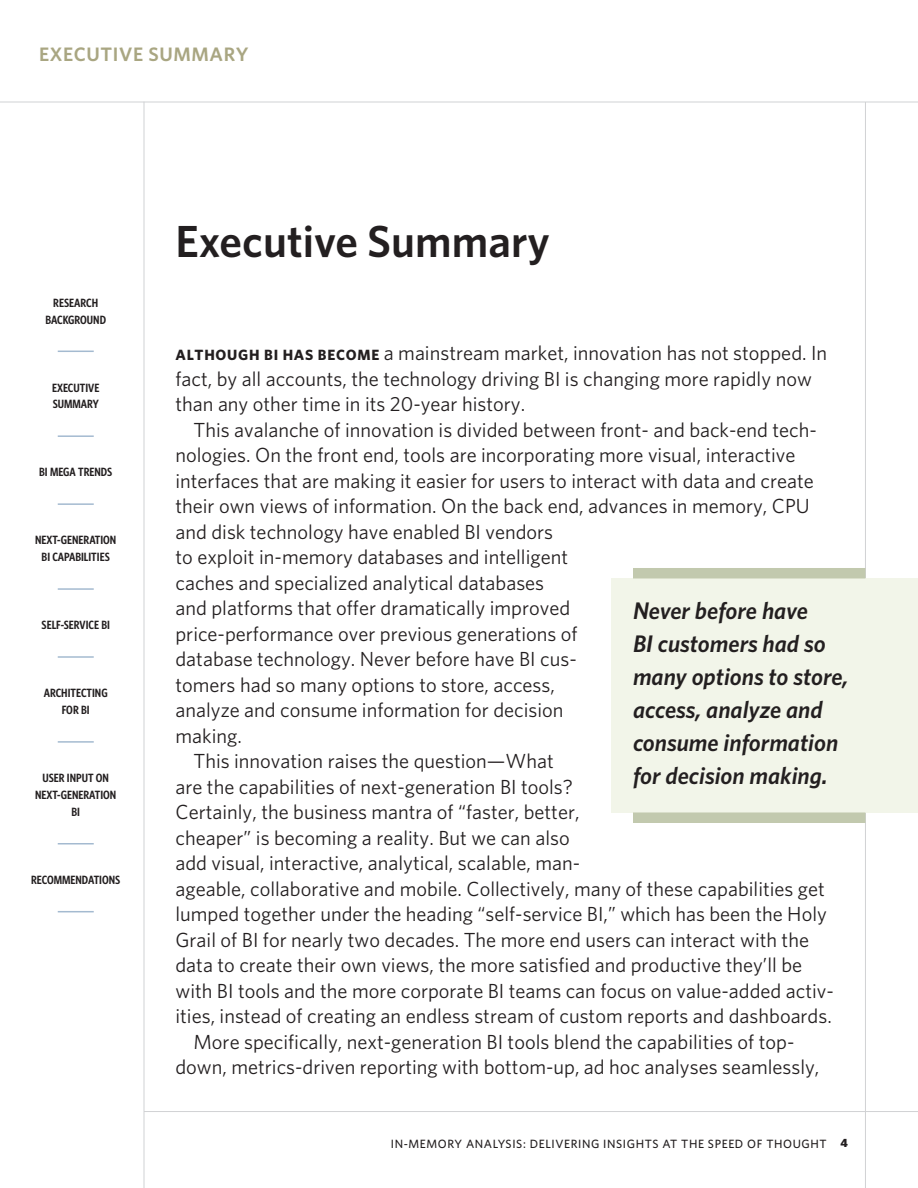
<style>
.page{position:relative;width:918px;height:1188px;background:#fff}
.page>*{position:absolute;margin:0;border:0;box-sizing:border-box;transform-origin:0 0}
.t1{font:600 45px "Whitney";color:#231f20}
.pull_quote{font:italic 600 24px/33px "Whitney";color:#231f20}
.body_copy{font:20.4px/25.5px "Whitney";color:#231f20}
.body_copy_no_indent{font:20.4px/25.5px "Whitney";color:#231f20}
.t2{font:600 19.5px "Whitney";letter-spacing:.03em;color:#a9a682}
.t3{font:600 12px/17px "Whitney Condensed";color:#231f20;text-align:center}
.t4{font:500 12px "Whitney";letter-spacing:.05em;color:#231f20}
.s1{font-weight:700;font-size:14.85px}
.s2{font-weight:900}
</style>
<div class="page">
<hr style="left:58px;top:351px;width:36px;height:1px;background:#a4bad0">
<hr style="left:58px;top:435px;width:36px;height:2px;background:#a4bad0">
<hr style="left:58px;top:503px;width:36px;height:2px;background:#a4bad0">
<hr style="left:58px;top:588px;width:36px;height:2px;background:#a4bad0">
<hr style="left:58px;top:656px;width:36px;height:2px;background:#a4bad0">
<hr style="left:58px;top:741px;width:36px;height:2px;background:#a4bad0">
<hr style="left:58px;top:843px;width:36px;height:1px;background:#a4bad0">
<hr style="left:58px;top:911px;width:36px;height:1px;background:#a4bad0">
<hr style="left:865px;top:102px;width:1px;height:1086px;background:#d1d2d4">
<hr style="left:0;top:102px;width:918px;height:1px;background:#d1d2d4">
<hr style="left:144px;top:1111px;width:774px;height:1px;background:#d1d2d4">
<hr style="left:144px;top:102px;width:1px;height:1086px;background:#d1d2d4">
<div style="left:612px;top:578px;width:306px;height:234px;background:#f2f5e9"></div>
<div style="left:633px;top:568px;width:232px;height:10px;background:#c2c9ae"></div>
<div style="left:633px;top:812px;width:232px;height:11px;background:#c2c9ae"></div>
<p class="t2" style="left:39px;top:42px;width:211px">EXECUTIVE SUMMARY</p>
<p class="t3" style="left:45px;top:294px;width:62px">RESEARCH<br>BACKGROUND</p>
<p class="t3" style="left:52px;top:379px;width:49px;text-align:left">EXECUTIVE<br>SUMMARY</p>
<p class="t3" style="left:39px;top:464px;width:75px">BI MEGA TRENDS</p>
<p class="t3" style="left:35px;top:532px;width:83px">NEXT-GENERATION<br>BI CAPABILITIES</p>
<p class="t3" style="left:42px;top:616px;width:70px">SELF-SERVICE BI</p>
<p class="t3" style="left:44px;top:684px;width:65px">ARCHITECTING<br>FOR BI</p>
<p class="t3" style="left:35px;top:769px;width:83px">USER INPUT ON<br>NEXT-GENERATION<br>BI</p>
<p class="t3" style="left:31px;top:871px;width:91px">RECOMMENDATIONS</p>
<p class="t1" style="left:176px;top:213px;width:376px">Executive Summary</p>
<p class="body_copy_no_indent" style="left:175px;top:340px;width:653px"><span class="s1">ALTHOUGH BI HAS BECOME</span> a mainstream market, innovation has not stopped. In fact, by all accounts, the technology driving BI is changing more rapidly now than any other time in its 20-year history.</p>
<p class="body_copy" style="left:175px;top:416px;width:643px;text-indent:18px">This avalanche of innovation is divided between front- and back-end tech&shy;nologies. On the front end, tools are incorporating more visual, interactive interfaces that are making it easier for users to interact with data and create their own views of information. On the back end, advances in memory, CPU and disk technology have enabled BI vendors<br>to exploit in-memory databases and intelligent<br>caches and specialized analytical databases<br>and platforms that offer dramatically improved<br>price-performance over previous generations of<br>database technology. Never before have BI cus-<br>tomers had so many options to store, access,<br>analyze and consume information for decision<br>making.</p>
<p class="body_copy" style="left:175px;top:748px;width:660px;text-indent:18px">This innovation raises the question—What<br>are the capabilities of next-generation BI tools?<br>Certainly, the business mantra of “faster, better,<br>cheaper” is becoming a reality. But we can also<br>add visual, interactive, analytical, scalable, man-<br>ageable, collaborative and mobile. Collectively, many of these capabilities get lumped together under the heading “self-service BI,” which has been the Holy Grail of BI for nearly two decades. The more end users can interact with the data to create their own views, the more satisfied and productive they’ll be with BI tools and the more corporate BI teams can focus on value-added activ&shy;ities, instead of creating an endless stream of custom reports and dashboards.</p>
<p class="body_copy" style="left:175px;top:1028px;width:645px;text-align:center">More specifically, next-generation BI tools blend the capabilities of top&shy;down, metrics-driven reporting with bottom-up, ad hoc analyses seamlessly,</p>
<p class="pull_quote" style="left:633px;top:594px;width:217px">Never before have<br>BI customers had so many options to store, access, analyze and consume information for decision making.</p>
<p class="t4" style="left:391px;top:1137px;width:459px">IN-MEMORY ANALYSIS: DELIVERING INSIGHTS AT THE SPEED OF THOUGHT <span class="s2">4</span></p>
</div>
